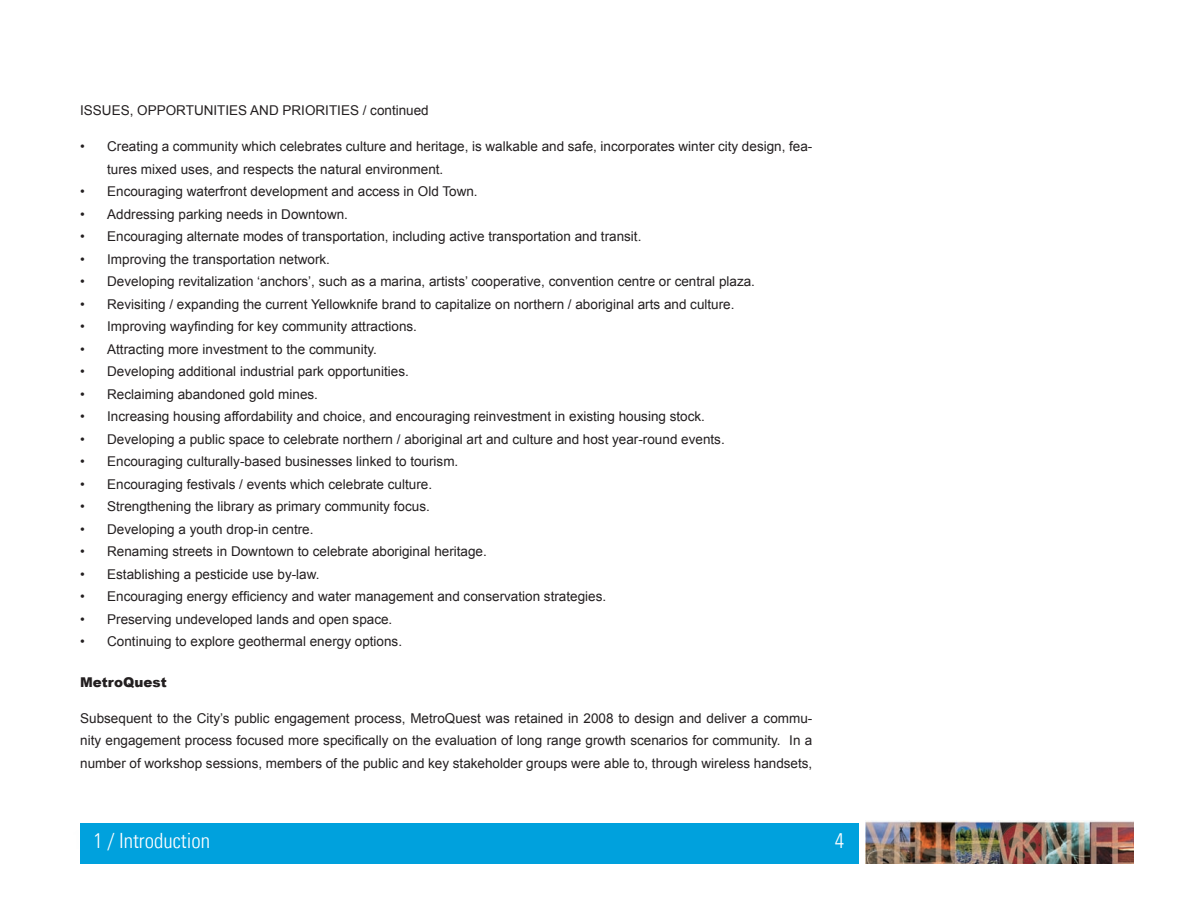
<style>
.page{position:relative;width:1188px;height:918px;background:#fff}
.page>*{position:absolute;margin:0;border:0;box-sizing:border-box;transform-origin:0 0}
.t1{font:300 condensed 21px "Univers LT";color:#fff}
.t2{font:13.5px/22.5px "Arial";color:#231f20}
.t3{font:900 13.5px "Arial";color:#231f20}
</style>
<div class="page">
<img style="left:865px;top:820px;width:269px;height:44px">
<div style="left:80px;top:823px;width:779px;height:40px;background:#00a1dd"></div>
<p class="t2" style="left:80px;top:99px;width:350px">ISSUES, OPPORTUNITIES AND PRIORITIES / continued</p>
<p class="t2" style="left:107px;top:135px;width:707px;text-indent:-27px">• Creating a community which celebrates culture and heritage, is walkable and safe, incorporates winter city design, fea&shy;tures mixed uses, and respects the natural environment.</p>
<p class="t2" style="left:80px;top:180px;width:399px">• Encouraging waterfront development and access in Old Town.</p>
<p class="t2" style="left:80px;top:203px;width:269px">• Addressing parking needs in Downtown.</p>
<p class="t2" style="left:80px;top:225px;width:563px">• Encouraging alternate modes of transportation, including active transportation and transit.</p>
<p class="t2" style="left:80px;top:248px;width:251px">• Improving the transportation network.</p>
<p class="t2" style="left:80px;top:270px;width:676px">• Developing revitalization ‘anchors’, such as a marina, artists’ cooperative, convention centre or central plaza.</p>
<p class="t2" style="left:80px;top:293px;width:656px">• Revisiting / expanding the current Yellowknife brand to capitalize on northern / aboriginal arts and culture.</p>
<p class="t2" style="left:80px;top:315px;width:338px">• Improving wayfinding for key community attractions.</p>
<p class="t2" style="left:80px;top:338px;width:298px">• Attracting more investment to the community.</p>
<p class="t2" style="left:80px;top:360px;width:330px">• Developing additional industrial park opportunities.</p>
<p class="t2" style="left:80px;top:383px;width:239px">• Reclaiming abandoned gold mines.</p>
<p class="t2" style="left:80px;top:405px;width:626px">• Increasing housing affordability and choice, and encouraging reinvestment in existing housing stock.</p>
<p class="t2" style="left:80px;top:428px;width:646px">• Developing a public space to celebrate northern / aboriginal art and culture and host year-round events.</p>
<p class="t2" style="left:80px;top:450px;width:380px">• Encouraging culturally-based businesses linked to tourism.</p>
<p class="t2" style="left:80px;top:473px;width:353px">• Encouraging festivals / events which celebrate culture.</p>
<p class="t2" style="left:80px;top:495px;width:351px">• Strengthening the library as primary community focus.</p>
<p class="t2" style="left:80px;top:518px;width:235px">• Developing a youth drop-in centre.</p>
<p class="t2" style="left:80px;top:540px;width:408px">• Renaming streets in Downtown to celebrate aboriginal heritage.</p>
<p class="t2" style="left:80px;top:563px;width:241px">• Establishing a pesticide use by-law.</p>
<p class="t2" style="left:80px;top:585px;width:527px">• Encouraging energy efficiency and water management and conservation strategies.</p>
<p class="t2" style="left:80px;top:608px;width:314px">• Preserving undeveloped lands and open space.</p>
<p class="t2" style="left:80px;top:630px;width:323px">• Continuing to explore geothermal energy options.</p>
<p class="t3" style="left:80px;top:672px;width:88px">MetroQuest</p>
<p class="t2" style="left:80px;top:707px;width:734px;text-align:justify">Subsequent to the City’s public engagement process, MetroQuest was retained in 2008 to design and deliver a commu&shy;nity engagement process focused more specifically on the evaluation of long range growth scenarios for community. In a number of workshop sessions, members of the public and key stakeholder groups were able to, through wireless handsets,</p>
<p class="t1" style="left:93px;top:828px;width:118px">1 / Introduction</p>
<p class="t1" style="left:835px;top:828px;width:11px">4</p>
</div>
